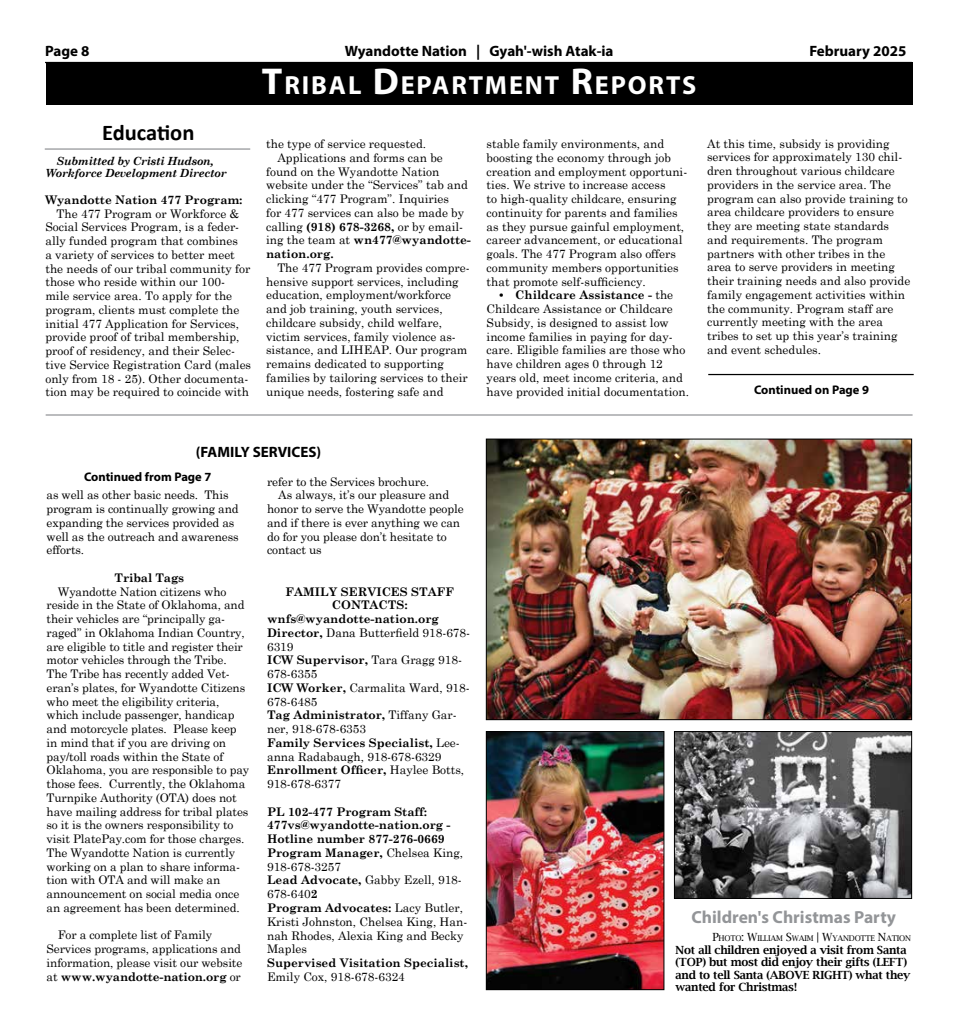
<style>
.page{position:relative;width:957px;height:1035px;background:#fff}
.page>*{position:absolute;margin:0;border:0;box-sizing:border-box;transform-origin:0 0}
.t1{font:700 26.25px "Myriad Pro";letter-spacing:.07em;color:#fff}
.t2{font:700 22.5px "Calibri";letter-spacing:-.005em;color:#000}
.t3{font:700 17.5px "Myriad Pro";color:#939598}
.t4{font:700 15px "Myriad Pro";color:#000}
.t5{font:700 12.5px "Myriad Pro";color:#000}
.t6{font:11.88px/13.8px "Century Schoolbook";color:#000}
.t7{font:700 11.88px "Century Schoolbook";color:#000}
.t8{font:600 11.25px/12.5px "Lucida Bright";letter-spacing:-.02em;color:#000}
.t9{font:italic 700 11.25px/12.5px "Century Schoolbook";letter-spacing:-.02em;color:#000;text-align:center}
.t10{font:7.88px "Lucida Bright";letter-spacing:-.03em;color:#000}
.s1{font-size:37.5px}
.s2{font-weight:700}
.s3{font-weight:400}
.s4{font-size:11.25px}
</style>
<div class="page">
<hr style="left:45px;top:62px;width:866px;height:1px;background:#000">
<div style="left:46px;top:62px;width:866px;height:42px;background:#000"></div>
<hr style="left:45px;top:148px;width:205px;height:2px;background:#939598">
<hr style="left:46px;top:414px;width:866px;height:2px;background:#939598">
<hr style="left:708px;top:374px;width:205px;height:1px;background:#000">
<img style="left:488px;top:441px;width:421px;height:277px">
<div style="left:486px;top:439px;width:425px;height:281px;border:1px solid #000"></div>
<img style="left:488px;top:733px;width:174px;height:255px">
<div style="left:486px;top:731px;width:178px;height:259px;border:1px solid #000"></div>
<img style="left:676px;top:733px;width:233px;height:164px">
<div style="left:674px;top:731px;width:237px;height:168px;border:1px solid #000"></div>
<p class="t4" style="left:45px;top:41px;width:46px">Page 8</p>
<p class="t4" style="left:344px;top:41px;width:270px">Wyandotte Nation | Gyah'-wish Atak-ia</p>
<p class="t4" style="left:809px;top:41px;width:98px">February 2025</p>
<h1 class="t1" style="left:262px;top:68px;width:435px"><span class="s1">T</span>RIBAL <span class="s1">D</span>EPARTMENT <span class="s1">R</span>EPORTS</h1>
<h2 class="t2" style="left:102px;top:117px;width:94px">Education</h2>
<p class="t9" style="left:45px;top:154px;width:183px">Submitted by Cristi Hudson,<br>Workforce Development Director</p>
<p class="t7" style="left:45px;top:190px;width:198px">Wyandotte Nation 477 Program:</p>
<p class="t6" style="left:45px;top:205px;width:207px;text-indent:11px">The 477 Program or Workforce &amp; Social Services Program, is a feder&shy;ally funded program that combines<br>a variety of services to better meet the needs of our tribal community for those who reside within our 100- mile service area. To apply for the program, clients must complete the initial 477 Application for Services, provide proof of tribal membership, proof of residency, and their Selec&shy;tive Service Registration Card (males only from 18 - 25). Other documenta&shy;tion may be required to coincide with</p>
<p class="t6" style="left:266px;top:136px;width:161px">the type of service requested.</p>
<p class="t6" style="left:277px;top:150px;width:167px">Applications and forms can be</p>
<p class="t6" style="left:266px;top:163px;width:175px">found on the Wyandotte Nation</p>
<p class="t6" style="left:266px;top:177px;width:203px">website under the “Services” tab and</p>
<p class="t6" style="left:266px;top:191px;width:184px">clicking “477 Program”. Inquiries</p>
<p class="t6" style="left:266px;top:205px;width:199px">for 477 services can also be made by</p>
<p class="t6" style="left:266px;top:218px;width:198px">calling <span class="s2">(918) 678-3268,</span> or by email-</p>
<p class="t7" style="left:266px;top:231px;width:206px"><span class="s3">ing the team at</span> wn477@wyandotte-</p>
<p class="t7" style="left:266px;top:245px;width:69px">nation.org.</p>
<p class="t6" style="left:266px;top:260px;width:205px;text-indent:11px">The 477 Program provides compre&shy;hensive support services, including education, employment/workforce and job training, youth services, childcare subsidy, child welfare, victim services, family violence as&shy;sistance, and LIHEAP. Our program remains dedicated to supporting families by tailoring services to their unique needs, fostering safe and</p>
<p class="t6" style="left:486px;top:136px;width:202px">stable family environments, and boosting the economy through job creation and employment opportuni&shy;ties. We strive to increase access<br>to high-quality childcare, ensuring continuity for parents and families as they pursue gainful employment, career advancement, or educational goals. The 477 Program also offers community members opportunities that promote self-sufficiency.</p>
<p class="t6" style="left:486px;top:287px;width:204px;text-indent:11px"><span class="s2">• Childcare Assistance -</span> the Childcare Assistance or Childcare Subsidy, is designed to assist low income families in paying for day&shy;care. Eligible families are those who have children ages 0 through 12 years old, meet income criteria, and have provided initial documentation.</p>
<p class="t6" style="left:707px;top:136px;width:204px">At this time, subsidy is providing services for approximately 130 chil&shy;dren throughout various childcare providers in the service area. The program can also provide training to area childcare providers to ensure they are meeting state standards and requirements. The program partners with other tribes in the area to serve providers in meeting their training needs and also provide family engagement activities within the community. Program staff are currently meeting with the area tribes to set up this year’s training and event schedules.</p>
<p class="t5" style="left:753px;top:382px;width:116px">Continued on Page 9</p>
<p class="t4" style="left:196px;top:442px;width:127px">(FAMILY SERVICES)</p>
<p class="t5" style="left:84px;top:469px;width:129px">Continued from Page 7</p>
<p class="t6" style="left:47px;top:487px;width:194px">as well as other basic needs. This program is continually growing and expanding the services provided as well as the outreach and awareness efforts.</p>
<p class="t7" style="left:114px;top:568px;width:71px">Tribal Tags</p>
<p class="t6" style="left:47px;top:583px;width:204px;text-indent:11px">Wyandotte Nation citizens who reside in the State of Oklahoma, and their vehicles are “principally ga&shy;raged” in Oklahoma Indian Country, are eligible to title and register their motor vehicles through the Tribe.<br>The Tribe has recently added Vet&shy;eran’s plates, for Wyandotte Citizens who meet the eligibility criteria, which include passenger, handicap and motorcycle plates. Please keep in mind that if you are driving on pay/toll roads within the State of Oklahoma, you are responsible to pay those fees. Currently, the Oklahoma Turnpike Authority (OTA) does not have mailing address for tribal plates so it is the owners responsibility to visit PlatePay.com for those charges.<br>The Wyandotte Nation is currently working on a plan to share informa&shy;tion with OTA and will make an announcement on social media once an agreement has been determined.</p>
<p class="t6" style="left:47px;top:927px;width:197px;text-indent:11px">For a complete list of Family Services programs, applications and information, please visit our website at <span class="s2">www.wyandotte-nation.org</span> or</p>
<p class="t6" style="left:267px;top:474px;width:164px">refer to the Services brochure.</p>
<p class="t6" style="left:278px;top:487px;width:172px">As always, it’s our pleasure and</p>
<p class="t6" style="left:267px;top:501px;width:198px">honor to serve the Wyandotte people</p>
<p class="t6" style="left:267px;top:515px;width:194px">and if there is ever anything we can</p>
<p class="t6" style="left:267px;top:529px;width:181px">do for you please don’t hesitate to</p>
<p class="t6" style="left:267px;top:542px;width:56px">contact us</p>
<p class="t7" style="left:285px;top:582px;width:170px">FAMILY SERVICES STAFF</p>
<p class="t7" style="left:332px;top:596px;width:77px">CONTACTS:</p>
<p class="t7" style="left:267px;top:610px;width:173px">wnfs@wyandotte-nation.org</p>
<p class="t6" style="left:267px;top:625px;width:204px"><span class="s2">Director,</span> Dana Butterfield 918-678-</p>
<p class="t6" style="left:267px;top:639px;width:28px">6319</p>
<p class="t7" style="left:267px;top:651px;width:196px">ICW Supervisor, <span class="s3">Tara Gragg 918-</span></p>
<p class="t6" style="left:267px;top:666px;width:52px">678-6355</p>
<p class="t6" style="left:267px;top:680px;width:204px"><span class="s2">ICW Worker,</span> Carmalita Ward, 918-</p>
<p class="t6" style="left:267px;top:694px;width:52px">678-6485</p>
<p class="t7" style="left:267px;top:706px;width:191px">Tag Administrator, <span class="s3">Tiffany Gar-</span></p>
<p class="t6" style="left:267px;top:721px;width:101px">ner, 918-678-6353</p>
<p class="t7" style="left:267px;top:733px;width:194px">Family Services Specialist, <span class="s3">Lee-</span></p>
<p class="t6" style="left:267px;top:749px;width:176px">anna Radabaugh, 918-678-6329</p>
<p class="t7" style="left:267px;top:761px;width:199px">Enrollment Officer, <span class="s3">Haylee Botts,</span></p>
<p class="t6" style="left:267px;top:776px;width:75px">918-678-6377</p>
<p class="t6" style="left:267px;top:804px;width:202px"><span class="s2">PL 102-477 Program Staff:<br>477vs@wyandotte-nation.org -<br>Hotline number 877-276-0669<br>Program Manager,</span> Chelsea King,<br>918-678-3257<br><span class="s2">Lead Advocate,</span> Gabby Ezell, 918-<br>678-640<span class="s2">2<br>Program Advocates:</span> Lacy Butler,<br>Kristi Johnston, Chelsea King, Han&shy;nah Rhodes, Alexia King and Becky<br>Maples</p>
<p class="t7" style="left:267px;top:954px;width:202px">Supervised Visitation Specialist,</p>
<p class="t6" style="left:267px;top:969px;width:139px">Emily Cox, 918-678-6324</p>
<h3 class="t3" style="left:691px;top:906px;width:206px">Children's Christmas Party</h3>
<p class="t10" style="left:712px;top:934px;width:200px"><span class="s4">P</span>HOTO<span class="s4">: W</span>ILLIAM <span class="s4">S</span>WAIM <span class="s4">| W</span>YANDOTTE <span class="s4">N</span>ATION</p>
<p class="t8" style="left:675px;top:943px;width:236px">Not all children enjoyed a visit from Santa (TOP) but most did enjoy their gifts (LEFT) and to tell Santa (ABOVE RIGHT) what they wanted for Christmas!</p>
</div>
